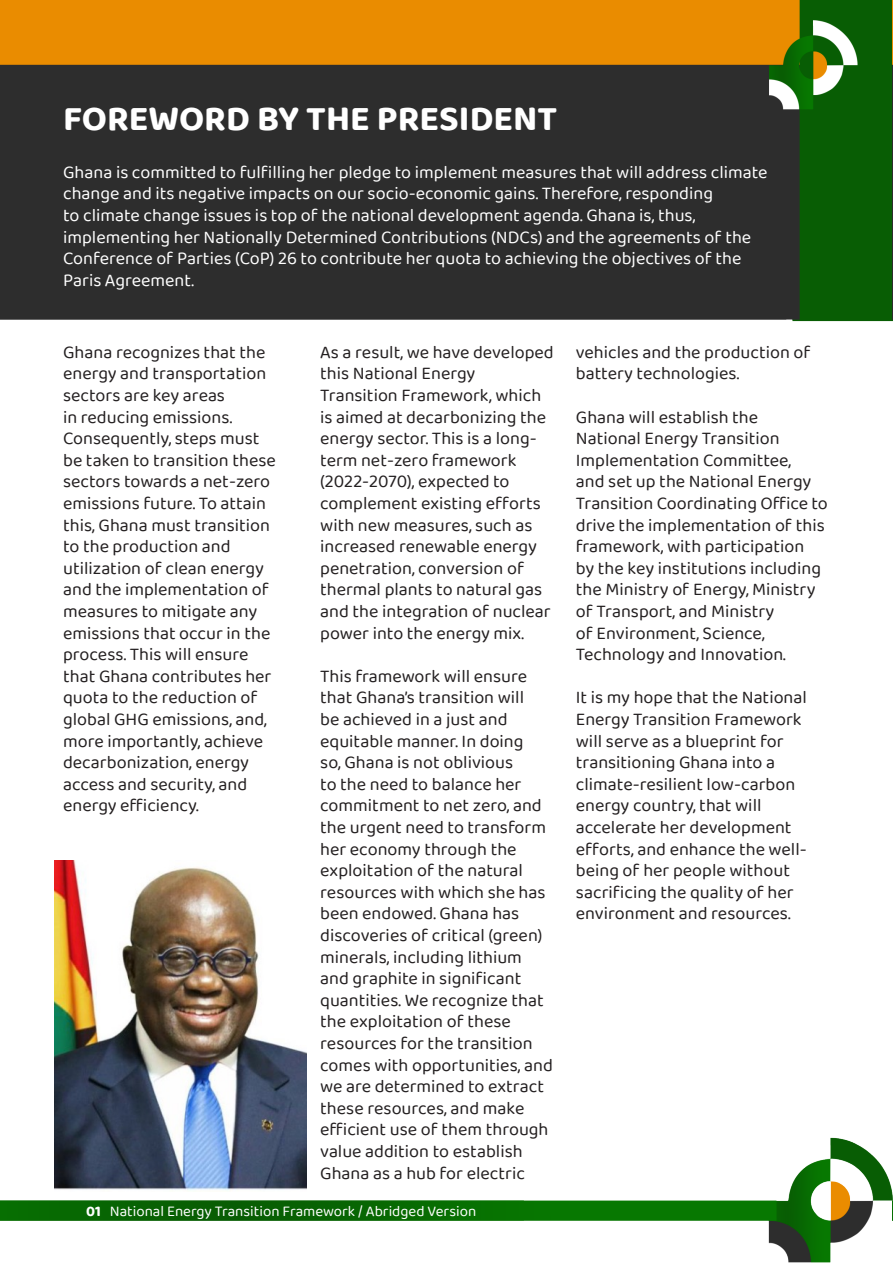
<style>
.page{position:relative;width:893px;height:1263px;background:#fff}
.page>*{position:absolute;margin:0;border:0;box-sizing:border-box;transform-origin:0 0}
.t1{font:700 36px "Baloo 2";color:#fff}
.t2{font:18px/21.6px "Baloo 2";color:#231f20}
.t3{font:18px/21.6px "Baloo 2";color:#fff}
.t4{font:15px "Baloo 2";color:#fff}
.s1{font-weight:700}
</style>
<div class="page">
<img style="left:0;top:0;width:893px;height:1263px">
<img style="left:54px;top:861px;width:252px;height:331px">
<p class="t1" style="left:63px;top:96px;width:496px">FOREWORD BY THE PRESIDENT</p>
<p class="t3" style="left:63px;top:162px;width:706px">Ghana is committed to fulfilling her pledge to implement measures that will address climate change and its negative impacts on our socio-economic gains. Therefore, responding<br>to climate change issues is top of the national development agenda. Ghana is, thus, implementing her Nationally Determined Contributions (NDCs) and the agreements of the Conference of Parties (CoP) 26 to contribute her quota to achieving the objectives of the Paris Agreement.</p>
<p class="t2" style="left:63px;top:342px;width:214px">Ghana recognizes that the energy and transportation sectors are key areas<br>in reducing emissions.<br>Consequently, steps must be taken to transition these sectors towards a net-zero emissions future. To attain this, Ghana must transition to the production and utilization of clean energy and the implementation of measures to mitigate any emissions that occur in the process. This will ensure that Ghana contributes her quota to the reduction of global GHG emissions, and, more importantly, achieve decarbonization, energy access and security, and energy efficiency.</p>
<p class="t2" style="left:320px;top:342px;width:235px">As a result, we have developed this National Energy<br>Transition Framework, which is aimed at decarbonizing the energy sector. This is a long&shy;term net-zero framework (2022-2070), expected to complement existing efforts with new measures, such as increased renewable energy penetration, conversion of thermal plants to natural gas and the integration of nuclear power into the energy mix.</p>
<p class="t2" style="left:320px;top:666px;width:234px">This framework will ensure that Ghana’s transition will<br>be achieved in a just and equitable manner. In doing<br>so, Ghana is not oblivious<br>to the need to balance her commitment to net zero, and the urgent need to transform her economy through the exploitation of the natural resources with which she has been endowed. Ghana has discoveries of critical (green) minerals, including lithium and graphite in significant quantities. We recognize that the exploitation of these resources for the transition comes with opportunities, and we are determined to extract these resources, and make efficient use of them through value addition to establish<br>Ghana as a hub for electric</p>
<p class="t4" style="left:86px;top:1201px;width:392px"><span class="s1">01</span> National Energy Transition Framework / Abridged Version</p>
<p class="t2" style="left:576px;top:342px;width:236px">vehicles and the production of battery technologies.</p>
<p class="t2" style="left:576px;top:407px;width:253px">Ghana will establish the<br>National Energy Transition<br>Implementation Committee,<br>and set up the National Energy<br>Transition Coordinating Office to drive the implementation of this framework, with participation<br>by the key institutions including the Ministry of Energy, Ministry of Transport, and Ministry<br>of Environment, Science,<br>Technology and Innovation.</p>
<p class="t2" style="left:576px;top:688px;width:233px">It is my hope that the National<br>Energy Transition Framework will serve as a blueprint for transitioning Ghana into a climate-resilient low-carbon energy country, that will accelerate her development efforts, and enhance the well&shy;being of her people without sacrificing the quality of her environment and resources.</p>
</div>
